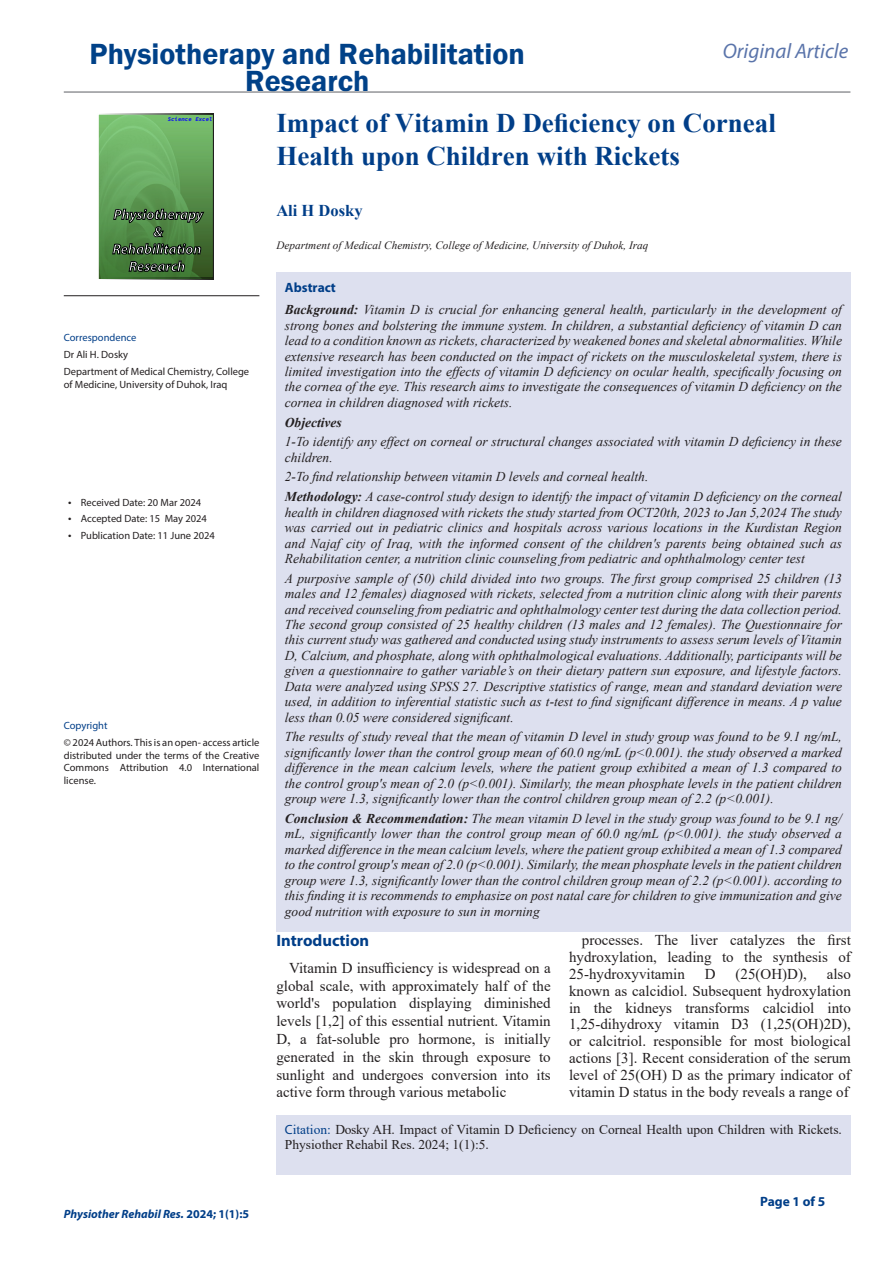
<style>
.page{position:relative;width:893px;height:1263px;background:#fff}
.page>*{position:absolute;margin:0;border:0;box-sizing:border-box;transform-origin:0 0}
.t1{font:600 30px/27px "Franklin Gothic";color:#004188;text-align:center}
.t2{font:700 27px/33px "Times New Roman";color:#003e88}
.t3{font:italic 21px "Myriad Pro";color:#5a74aa}
.t4{font:700 16.5px "Myriad Pro";color:#003e88}
.t5{font:700 16.5px "Times New Roman";color:#003e88}
.t6{font:15px/17px "Times New Roman";color:#231f20;text-align:justify}
.t7{font:italic 700 14.4px/17.2px "Myriad Pro";color:#fff;text-align:center}
.t8{font:italic 13.5px/15.5px "Times New Roman";color:#231f20;text-align:justify}
.t9{font:13.5px "Times New Roman";color:#231f20}
.t10{font:700 13.5px "Myriad Pro";color:#003e88}
.t11{font:italic 700 13.5px "Times New Roman";color:#231f20}
.t12{font:13.35px "Times New Roman";color:#231f20}
.t13{font:italic 700 12px "Myriad Pro";color:#003e88}
.t14{font:italic 11.25px "Times New Roman";color:#231f20}
.t15{font:10.5px/12.6px "Myriad Pro";color:#231f20}
.t16{font:10.5px "Myriad Pro";color:#003e88}
.t17{font:italic 5.7px "Source Code Variable";color:#0808f9}
.s1{font-size:12px}
.s2{font-weight:700}
.s3{font-family:"Myriad Pro";font-size:13.35px;color:#003e88}
.s4{font-size:13.35px;color:#003e88}
.s5{font-style:normal}
</style>
<div class="page">
<div style="left:276px;top:1115px;width:574px;height:60px;background:#dde0ef"></div>
<img style="left:100px;top:116px;width:111px;height:162px">
<svg style="left:114px;top:209px;width:90px;height:28px;background:#406e39"></svg>
<svg style="left:113px;top:243px;width:88px;height:11px"></svg>
<svg style="left:129px;top:261px;width:56px;height:11px"></svg>
<div style="left:98px;top:114px;width:115px;height:166px;border:1px solid #fff"></div>
<hr style="left:64px;top:295px;width:195px;height:1px;background:#231f20">
<hr style="left:64px;top:91px;width:786px;height:2px;background:#939598">
<div style="left:276px;top:273px;width:574px;height:659px;background:#dde0ef"></div>
<h1 class="t1" style="left:90px;top:40px;width:437px">Physiotherapy and Rehabilitation<br>Research</h1>
<h3 class="t3" style="left:723px;top:38px;width:127px">Original Article</h3>
<p class="t17" style="left:168px;top:115px;width:46px">Science Excel</p>
<p class="t7" style="left:112px;top:205px;width:92px">Physiotherapy &amp;<br>Rehabilitation<br>Research</p>
<p class="t16" style="left:64px;top:331px;width:74px">Correspondence</p>
<p class="t15" style="left:64px;top:348px;width:66px">Dr Ali H. Dosky</p>
<p class="t15" style="left:64px;top:365px;width:187px">Department of Medical Chemistry, College of Medicine, University of Duhok, Iraq</p>
<p class="t15" style="left:68px;top:495px;width:135px"><span class="s1">•</span> Received Date: 20 Mar 2024</p>
<p class="t15" style="left:68px;top:512px;width:140px"><span class="s1">•</span> Accepted Date: 15 May 2024</p>
<p class="t15" style="left:68px;top:529px;width:148px"><span class="s1">•</span> Publication Date: 11 June 2024</p>
<p class="t16" style="left:64px;top:719px;width:45px">Copyright</p>
<p class="t15" style="left:64px;top:736px;width:197px;text-align:justify">© 2024 Authors. This is an open- access article distributed under the terms of the Creative Commons Attribution 4.0 International license.</p>
<p class="t2" style="left:276px;top:106px;width:501px">Impact of Vitamin D Deficiency on Corneal<br>Health upon Children with Rickets</p>
<p class="t5" style="left:276px;top:198px;width:88px">Ali H Dosky</p>
<p class="t14" style="left:276px;top:237px;width:374px">Department of Medical Chemistry, College of Medicine, University of Duhok, Iraq</p>
<p class="t10" style="left:285px;top:279px;width:53px">Abstract</p>
<p class="t8" style="left:285px;top:302px;width:559px"><span class="s2">Background:</span> Vitamin D is crucial for enhancing general health, particularly in the development of strong bones and bolstering the immune system. In children, a substantial deficiency of vitamin D can lead to a condition known as rickets, characterized by weakened bones and skeletal abnormalities. While extensive research has been conducted on the impact of rickets on the musculoskeletal system, there is limited investigation into the effects of vitamin D deficiency on ocular health, specifically focusing on the cornea of the eye. This research aims to investigate the consequences of vitamin D deficiency on the cornea in children diagnosed with rickets.</p>
<p class="t11" style="left:285px;top:413px;width:58px">Objectives</p>
<p class="t8" style="left:285px;top:434px;width:559px">1-To identify any effect on corneal or structural changes associated with vitamin D deficiency in these children.</p>
<p class="t8" style="left:285px;top:469px;width:365px">2-To find relationship between vitamin D levels and corneal health.</p>
<p class="t8" style="left:285px;top:489px;width:559px"><span class="s2">Methodology:</span> A case-control study design to identify the impact of vitamin D deficiency on the corneal health in children diagnosed with rickets the study started from OCT20th, 2023 to Jan 5,2024 The study was carried out in pediatric clinics and hospitals across various locations in the Kurdistan Region and Najaf city of Iraq, with the informed consent of the children's parents being obtained such as Rehabilitation center, a nutrition clinic counseling from pediatric and ophthalmology center test</p>
<p class="t8" style="left:285px;top:570px;width:559px">A purposive sample of (50) child divided into two groups. The first group comprised 25 children (13 males and 12 females) diagnosed with rickets, selected from a nutrition clinic along with their parents and received counseling from pediatric and ophthalmology center test during the data collection period.<br>The second group consisted of 25 healthy children (13 males and 12 females). The Questionnaire for this current study was gathered and conducted using study instruments to assess serum levels of Vitamin D, Calcium, and phosphate, along with ophthalmological evaluations. Additionally, participants will be given a questionnaire to gather variable’s on their dietary pattern sun exposure, and lifestyle factors.<br>Data were analyzed using SPSS 27. Descriptive statistics of range, mean and standard deviation were used, in addition to inferential statistic such as t-test to find significant difference in means. A p value less than 0.05 were considered significant.</p>
<p class="t8" style="left:285px;top:729px;width:559px">The results of study reveal that the mean of vitamin D level in study group was found to be 9.1 ng/mL, significantly lower than the control group mean of 60.0 ng/mL (p&lt;0.001). the study observed a marked difference in the mean calcium levels, where the patient group exhibited a mean of 1.3 compared to the control group's mean of 2.0 (p&lt;0.001). Similarly, the mean phosphate levels in the patient children group were 1.3, significantly lower than the control children group mean of 2.2 (p&lt;0.001).</p>
<p class="t8" style="left:285px;top:810px;width:559px"><span class="s2">Conclusion &amp; Recommendation:</span> The mean vitamin D level in the study group was found to be 9.1 ng/ mL, significantly lower than the control group mean of 60.0 ng/mL (p&lt;0.001). the study observed a marked difference in the mean calcium levels, where the patient group exhibited a mean of 1.3 compared to the control group's mean of 2.0 (p&lt;0.001). Similarly, the mean phosphate levels in the patient children group were 1.3, significantly lower than the control children group mean of 2.2 (p&lt;0.001). according to this finding it is recommends to emphasize on post natal care for children to give immunization and give good nutrition with exposure to sun in morning</p>
<p class="t4" style="left:276px;top:930px;width:94px">Introduction</p>
<p class="t6" style="left:276px;top:958px;width:276px;line-height:17.9px;text-indent:13px">Vitamin D insufficiency is widespread on a global scale, with approximately half of the world's population displaying diminished levels [1,2] of this essential nutrient. Vitamin D, a fat-soluble pro hormone, is initially generated in the skin through exposure to sunlight and undergoes conversion into its active form through various metabolic</p>
<p class="t6" style="left:569px;top:931px;width:283px;text-indent:13px">processes. The liver catalyzes the first hydroxylation, leading to the synthesis of 25-hydroxyvitamin</p>
<p class="t6" style="left:569px;top:964px;width:283px;text-indent:258px">also known as calcidiol. Subsequent hydroxylation in the kidneys transforms calcidiol into 1,25-dihydroxy vitamin D3 (1,25(OH)2D), or calcitriol. responsible for most biological actions [3]. Recent consideration of the serum level of 25(OH) D as the primary indicator of vitamin D status in the body reveals a range of</p>
<p class="t6" style="left:705px;top:964px;width:12px">D</p>
<p class="t6" style="left:736px;top:964px;width:73px">(25(OH)D),</p>
<p class="t9" style="left:285px;top:1120px;width:559px"><span class="s3">C</span><span class="s4">itation:</span> Dosky AH. Impact of Vitamin D Deficiency on Corneal Health upon Children with Rickets.</p>
<p class="t12" style="left:285px;top:1135px;width:205px">Physiother Rehabil Res. 2024; 1(1):5.</p>
<p class="t13" style="left:64px;top:1206px;width:187px">Physiother Rehabil Res. <span class="s5">2024; 1(1):5</span></p>
<p class="t10" style="left:760px;top:1192px;width:67px">Page 1 of 5</p>
</div>
